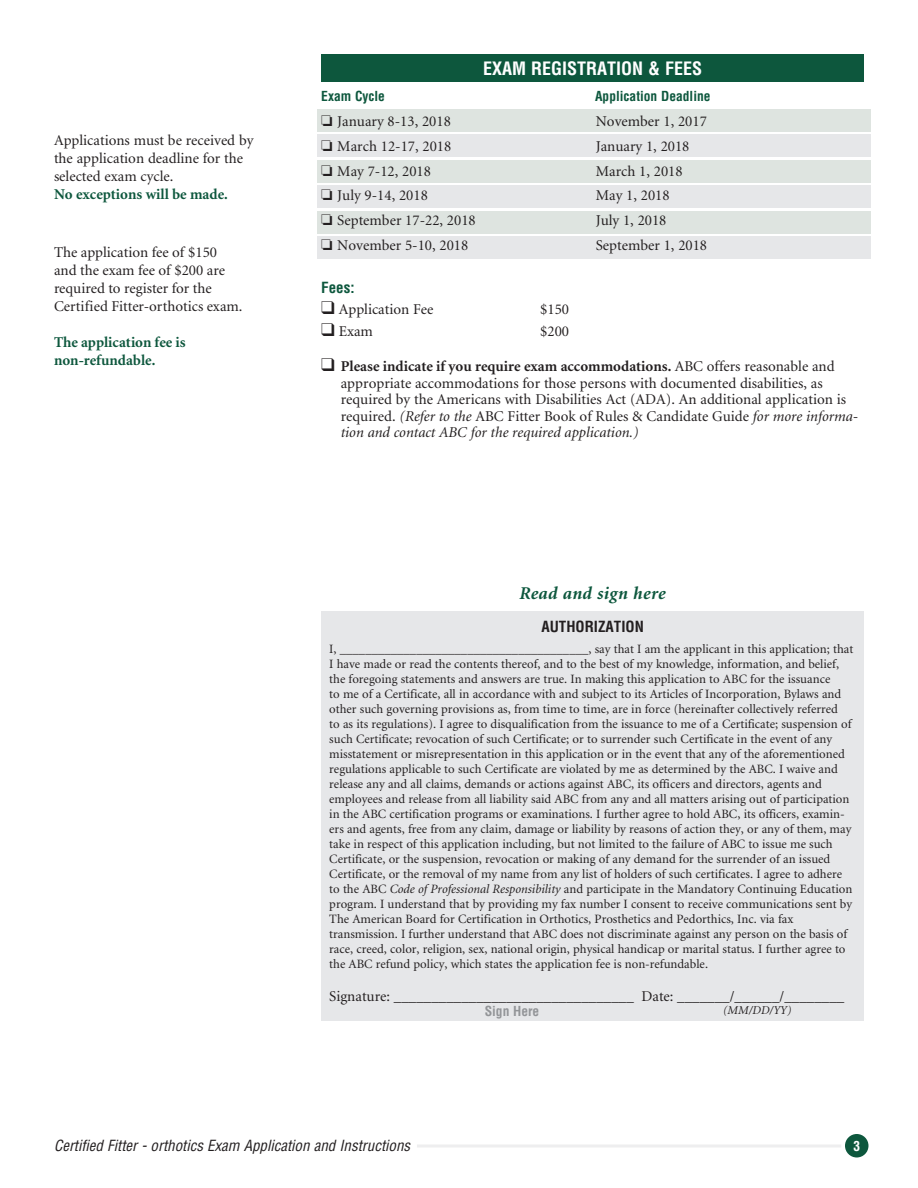
<style>
.page{position:relative;width:918px;height:1188px;background:#fff}
.page>*{position:absolute;margin:0;border:0;box-sizing:border-box;transform-origin:0 0}
.t1{font:700 condensed 18px "Helvetica";color:#fff}
.t2{font:italic 700 18px "Minion";letter-spacing:.02em;color:#0d573d}
.t3{font:15px/18px "Minion";color:#231f20}
.t4{font:700 15px/18px "Minion";color:#0d573d}
.t5{font:italic condensed 15px "Helvetica";color:#231f20}
.t6{font:700 condensed 15px "Helvetica";color:#231f20}
.t7{font:700 condensed 15px "Helvetica";color:#0d573d}
.t8{font:700 condensed 13.5px "Helvetica";color:#0d573d}
.t9{font:700 condensed 13.5px "Helvetica";color:#939598}
.t10{font:700 condensed 13.5px "Helvetica";color:#fff}
.t11{font:12.75px/15px "Minion";color:#231f20}
.t12{font:italic 12px "Minion";color:#231f20}
.s1{font-weight:700}
.s2{font-style:italic}
</style>
<div class="page">
<div style="left:845px;top:1134px;width:23px;height:24px;background:#0d573d;border-radius:50%"></div>
<hr style="left:417px;top:1144px;width:424px;height:4px;background:#eeeeef">
<div style="left:317px;top:109px;width:553px;height:23px;background:#dee4e0"></div>
<div style="left:317px;top:211px;width:553px;height:23px;background:#dee4e0"></div>
<div style="left:317px;top:160px;width:553px;height:23px;background:#dee4e0"></div>
<div style="left:317px;top:134px;width:553px;height:23px;background:#e6e7e9"></div>
<div style="left:317px;top:236px;width:553px;height:23px;background:#e6e7e9"></div>
<div style="left:317px;top:185px;width:553px;height:23px;background:#e6e7e9"></div>
<div style="left:321px;top:54px;width:543px;height:27px;background:#0d573d"></div>
<div style="left:321px;top:611px;width:543px;height:410px;background:#e6e7e9"></div>
<p class="t3" style="left:54px;top:132px;width:201px">Applications must be received by the application deadline for the selected exam cycle.</p>
<p class="t4" style="left:54px;top:186px;width:175px">No exceptions will be made.</p>
<p class="t3" style="left:54px;top:244px;width:190px">The application fee of $150 and the exam fee of $200 are required to register for the<br>Certified Fitter-orthotics exam.</p>
<p class="t4" style="left:54px;top:334px;width:133px">The application fee is non-refundable.</p>
<h1 class="t1" style="left:483px;top:57px;width:220px">EXAM REGISTRATION &amp; FEES</h1>
<p class="t8" style="left:321px;top:88px;width:65px">Exam Cycle</p>
<p class="t8" style="left:595px;top:88px;width:117px">Application Deadline</p>
<p class="t3" style="left:321px;top:113px;width:131px">❏ January 8-13, 2018</p>
<p class="t3" style="left:596px;top:113px;width:113px">November 1, 2017</p>
<p class="t3" style="left:321px;top:138px;width:131px">❏ March 12-17, 2018</p>
<p class="t3" style="left:596px;top:138px;width:95px">January 1, 2018</p>
<p class="t3" style="left:321px;top:162px;width:111px">❏ May 7-12, 2018</p>
<p class="t3" style="left:596px;top:162px;width:88px">March 1, 2018</p>
<p class="t3" style="left:321px;top:187px;width:108px">❏ July 9-14, 2018</p>
<p class="t3" style="left:596px;top:187px;width:75px">May 1, 2018</p>
<p class="t3" style="left:321px;top:212px;width:156px">❏ September 17-22, 2018</p>
<p class="t3" style="left:596px;top:212px;width:72px">July 1, 2018</p>
<p class="t3" style="left:321px;top:237px;width:149px">❏ November 5-10, 2018</p>
<p class="t3" style="left:596px;top:237px;width:113px">September 1, 2018</p>
<p class="t7" style="left:321px;top:278px;width:35px">Fees:</p>
<p class="t3" style="left:321px;top:301px;width:114px">❑ Application Fee</p>
<p class="t3" style="left:540px;top:301px;width:30px">$150</p>
<p class="t3" style="left:321px;top:323px;width:53px">❑ Exam</p>
<p class="t3" style="left:540px;top:323px;width:30px">$200</p>
<p class="t3" style="left:341px;top:359px;width:519px;line-height:16.5px;text-indent:-19px">❑ <span class="s1">Please indicate if you require exam accommodations.</span> ABC offers reasonable and appropriate accommodations for those persons with documented disabilities, as required by the Americans with Disabilities Act (ADA). An additional application is required. <span class="s2">(Refer to the</span> ABC Fitter Book of Rules &amp; Candidate Guide <span class="s2">for more informa&shy;tion and contact ABC for the required application.)</span></p>
<h1 class="t2" style="left:520px;top:584px;width:148px">Read and sign here</h1>
<p class="t6" style="left:541px;top:617px;width:104px">AUTHORIZATION</p>
<p class="t11" style="left:329px;top:642px;width:526px">I, _______________________________________, say that I am the applicant in this application; that I have made or read the contents thereof, and to the best of my knowledge, information, and belief, the foregoing statements and answers are true. In making this application to ABC for the issuance<br>to me of a Certificate, all in accordance with and subject to its Articles of Incorporation, Bylaws and other such governing provisions as, from time to time, are in force (hereinafter collectively referred<br>to as its regulations). I agree to disqualification from the issuance to me of a Certificate; suspension of such Certificate; revocation of such Certificate; or to surrender such Certificate in the event of any misstatement or misrepresentation in this application or in the event that any of the aforementioned regulations applicable to such Certificate are violated by me as determined by the ABC. I waive and release any and all claims, demands or actions against ABC, its officers and directors, agents and employees and release from all liability said ABC from any and all matters arising out of participation in the ABC certification programs or examinations. I further agree to hold ABC, its officers, examin&shy;ers and agents, free from any claim, damage or liability by reasons of action they, or any of them, may take in respect of this application including, but not limited to the failure of ABC to issue me such Certificate, or the suspension, revocation or making of any demand for the surrender of an issued Certificate, or the removal of my name from any list of holders of such certificates. I agree to adhere to the ABC <span class="s2">Code of Professional Responsibility</span> and participate in the Mandatory Continuing Education program. I understand that by providing my fax number I consent to receive communications sent by The American Board for Certification in Orthotics, Prosthetics and Pedorthics, Inc. via fax transmission. I further understand that ABC does not discriminate against any person on the basis of race, creed, color, religion, sex, national origin, physical handicap or marital status. I further agree to the ABC refund policy, which states the application fee is non-refundable.</p>
<p class="t3" style="left:329px;top:988px;width:517px">Signature: ________________________________ Date: _______/______/________</p>
<p class="t9" style="left:485px;top:1002px;width:56px">Sign Here</p>
<p class="t12" style="left:723px;top:1004px;width:70px">(MM/DD/YY)</p>
<p class="t5" style="left:54px;top:1136px;width:358px">Certified Fitter - orthotics Exam Application and Instructions</p>
<p class="t10" style="left:853px;top:1138px;width:8px">3</p>
</div>
